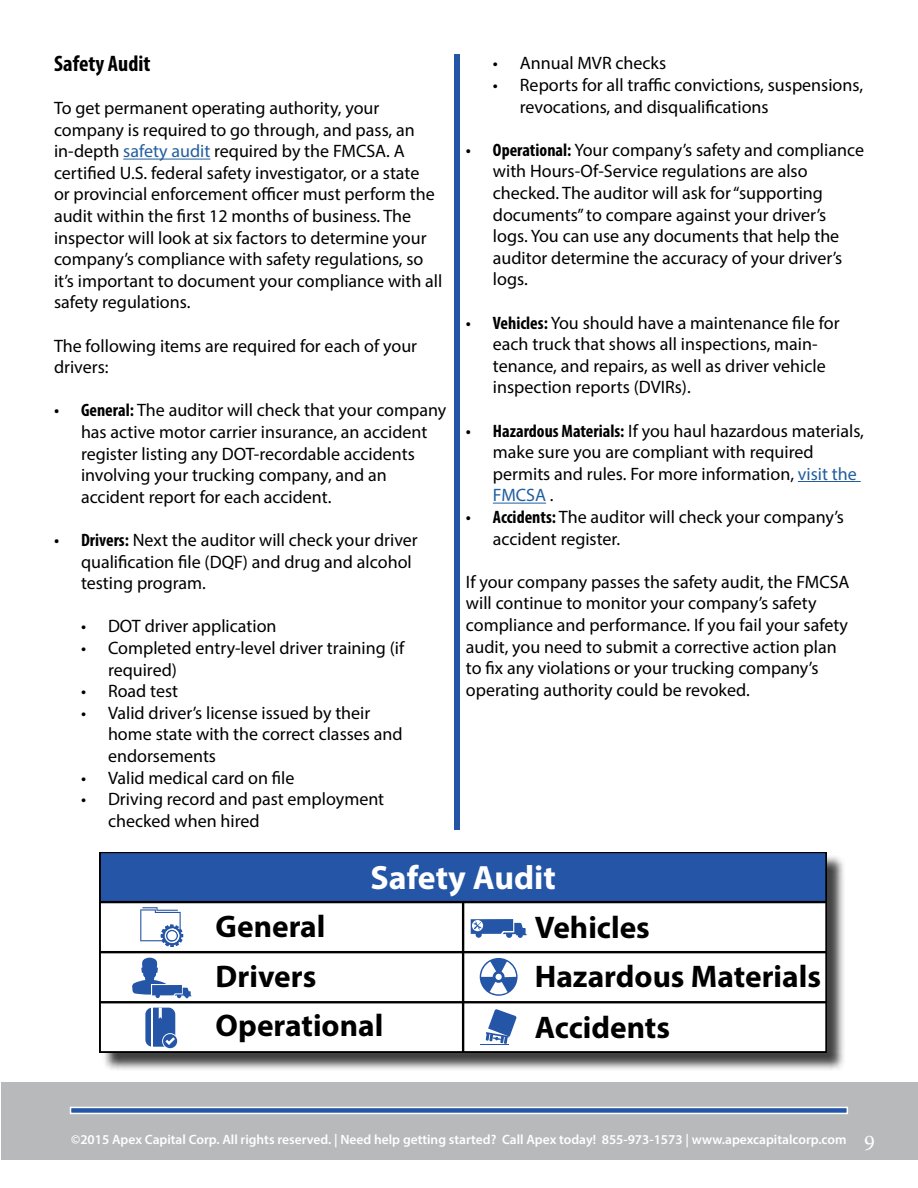
<style>
.page{position:relative;width:918px;height:1188px;background:#fff}
.page>*{position:absolute;margin:0;border:0;box-sizing:border-box;transform-origin:0 0}
.t1{font:700 33.75px "Myriad Pro";color:#fff}
.t2{font:700 31.35px "Myriad Pro";color:#000}
.t3{font:700 condensed 22.5px "Myriad Pro";color:#000}
.t4{font:22.5px "Minion Pro";color:#fff}
.t5{font:18px/21.6px "Myriad Pro";color:#000}
.t6{font:600 13.5px "Myriad Pro";color:#fff}
.s1{color:#215e9e}
.s2{font-weight:700;font-stretch:condensed}
</style>
<div class="page">
<div style="left:2px;top:1082px;width:916px;height:78px;background:#b7b9bb"></div>
<svg style="left:70px;top:1107px;width:778px;height:7px;background:#7292c5"></svg>
<hr style="left:123px;top:159px;width:87px;height:1px;background:#215e9e">
<hr style="left:798px;top:481px;width:63px;height:1px;background:#215e9e">
<hr style="left:493px;top:503px;width:53px;height:1px;background:#215e9e">
<div style="left:454px;top:55px;width:6px;height:775px;background:#2455a6"></div>
<div style="left:102px;top:855px;width:744px;height:216px;background:#000;opacity:.75"></div>
<svg style="left:100px;top:852px;width:726px;height:200px"></svg>
<hr style="left:462px;top:902px;width:2px;height:150px;background:#000">
<div style="left:145px;top:1008px;width:30px;height:39px;background:#2455a6;border-radius:7px"></div>
<hr style="left:151px;top:1008px;width:1px;height:39px;background:#fff">
<svg style="left:159px;top:1008px;width:3px;height:11px"></svg>
<svg style="left:162px;top:1033px;width:16px;height:16px"></svg>
<div style="left:163px;top:1034px;width:14px;height:14px;background:#2455a6;border-radius:50%"></div>
<svg style="left:165px;top:1037px;width:10px;height:8px"></svg>
<svg style="left:140px;top:907px;width:43px;height:40px"></svg>
<svg style="left:132px;top:957px;width:59px;height:41px"></svg>
<svg style="left:471px;top:919px;width:56px;height:19px"></svg>
<svg style="left:480px;top:958px;width:38px;height:38px"></svg>
<svg style="left:481px;top:962px;width:35px;height:33px"></svg>
<svg style="left:481px;top:1009px;width:36px;height:36px"></svg>
<p class="t3" style="left:54px;top:49px;width:98px">Safety Audit</p>
<p class="t5" style="left:54px;top:97px;width:390px">To get permanent operating authority, your company is required to go through, and pass, an in-depth <span class="s1">safety audit</span> required by the FMCSA. A certified U.S. federal safety investigator, or a state<br>or provincial enforcement officer must perform the audit within the first 12 months of business. The inspector will look at six factors to determine your company’s compliance with safety regulations, so it’s important to document your compliance with all safety regulations.</p>
<p class="t5" style="left:54px;top:335px;width:365px">The following items are required for each of your drivers:</p>
<p class="t5" style="left:81px;top:399px;width:367px;text-indent:-27px"><span class="s2">• General:</span> The auditor will check that your company has active motor carrier insurance, an accident register listing any DOT-recordable accidents involving your trucking company, and an accident report for each accident.</p>
<p class="t5" style="left:81px;top:529px;width:338px;text-indent:-27px"><span class="s2">• Drivers:</span> Next the auditor will check your driver qualification file (DQF) and drug and alcohol testing program.</p>
<p class="t5" style="left:81px;top:615px;width:197px">• DOT driver application</p>
<p class="t5" style="left:108px;top:637px;width:298px;text-indent:-27px">• Completed entry-level driver training (if required)</p>
<p class="t5" style="left:81px;top:680px;width:99px">• Road test</p>
<p class="t5" style="left:108px;top:702px;width:296px;text-indent:-27px">• Valid driver’s license issued by their home state with the correct classes and endorsements</p>
<p class="t5" style="left:81px;top:767px;width:215px">• Valid medical card on file</p>
<p class="t5" style="left:108px;top:788px;width:278px;text-indent:-27px">• Driving record and past employment checked when hired</p>
<p class="t5" style="left:493px;top:52px;width:175px">• Annual MVR checks</p>
<p class="t5" style="left:520px;top:74px;width:345px;text-indent:-27px">• Reports for all traffic convictions, suspensions, revocations, and disqualifications</p>
<p class="t5" style="left:493px;top:139px;width:373px;text-indent:-27px"><span class="s2">• Operational:</span> Your company’s safety and compliance with Hours-Of-Service regulations are also checked. The auditor will ask for “supporting documents” to compare against your driver’s logs. You can use any documents that help the auditor determine the accuracy of your driver’s logs.</p>
<p class="t5" style="left:493px;top:311px;width:348px;text-indent:-27px"><span class="s2">• Vehicles:</span> You should have a maintenance file for each truck that shows all inspections, main&shy;tenance, and repairs, as well as driver vehicle inspection reports (DVIRs).</p>
<p class="t5" style="left:493px;top:419px;width:373px;text-indent:-27px"><span class="s2">• Hazardous Materials:</span> If you haul hazardous materials, make sure you are compliant with required permits and rules. For more information, <span class="s1">visit the FMCSA</span> .</p>
<p class="t5" style="left:493px;top:506px;width:353px;text-indent:-27px"><span class="s2">• Accidents:</span> The auditor will check your company’s accident register.</p>
<p class="t5" style="left:466px;top:571px;width:385px">If your company passes the safety audit, the FMCSA will continue to monitor your company’s safety compliance and performance. If you fail your safety audit, you need to submit a corrective action plan to fix any violations or your trucking company’s operating authority could be revoked.</p>
<h2 class="t2" style="left:216px;top:906px;width:111px">General</h2>
<h2 class="t2" style="left:216px;top:956px;width:102px">Drivers</h2>
<h1 class="t1" style="left:370px;top:856px;width:187px">Safety Audit</h1>
<h2 class="t2" style="left:535px;top:907px;width:117px">Vehicles</h2>
<h2 class="t2" style="left:535px;top:956px;width:288px">Hazardous Materials</h2>
<h2 class="t2" style="left:216px;top:1005px;width:169px">Operational</h2>
<h2 class="t2" style="left:535px;top:1007px;width:137px">Accidents</h2>
<p class="t6" style="left:71px;top:1131px;width:777px">©2015 Apex Capital Corp. All rights reserved. | Need help getting started? Call Apex today! 855-973-1573 | www.apexcapitalcorp.com</p>
<p class="t4" style="left:864px;top:1128px;width:12px">9</p>
</div>
